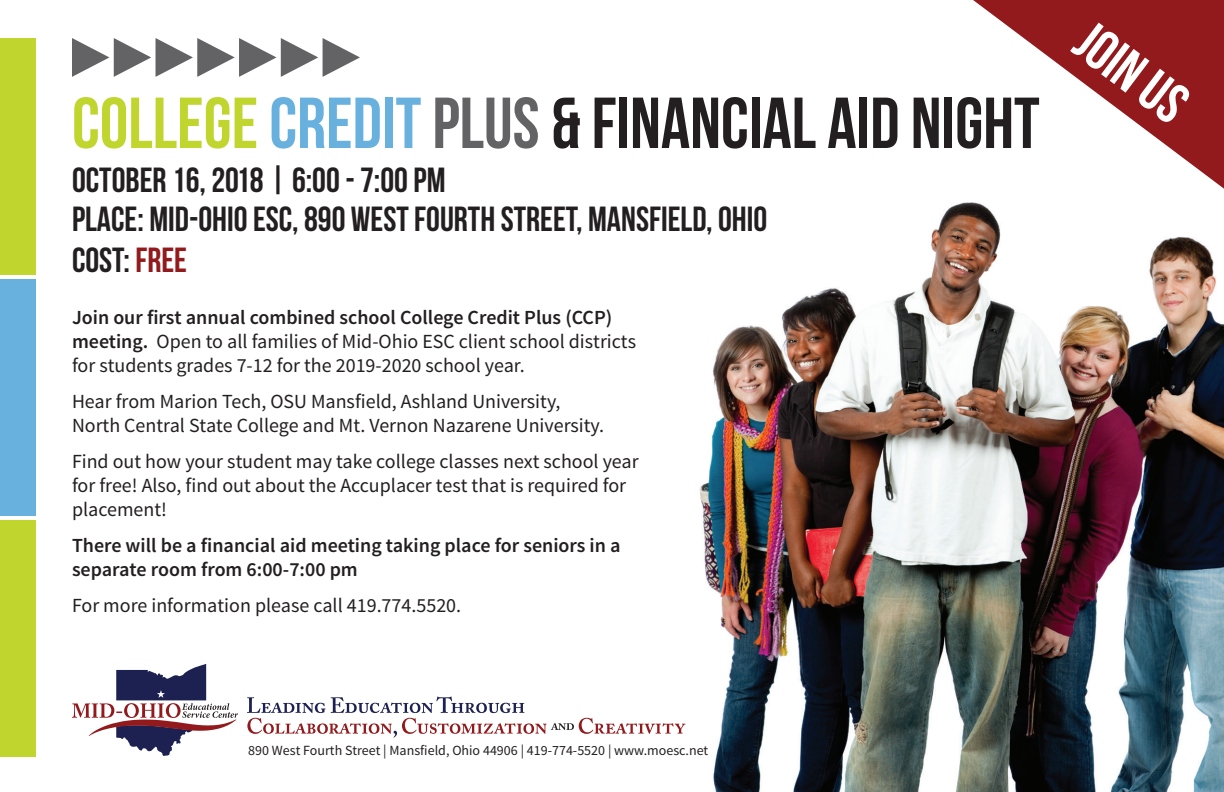
<style>
.page{position:relative;width:1224px;height:792px;background:#fff}
.page>*{position:absolute;margin:0;border:0;box-sizing:border-box;transform-origin:0 0}
.t1{font:700 72px "Bebas Neue";color:#231f20}
.t2{font:700 56.8px "Bebas Neue";color:#fff}
.t3{font:700 34.8px/41.6px "Bebas Neue";color:#231f20}
.t4{font:20px/24px "Source Sans Pro";color:#231f20}
.t5{font:600 20px/24px "Source Sans Pro";color:#231f20}
.t6{font:14px "Source Sans Pro";color:#231f20}
.s1{color:#c1d52f}
.s2{color:#68b1df}
.s3{color:#636366}
.s4{color:#921a1d}
.s5{font-weight:600}
</style>
<div class="page">
<svg style="left:973px;top:0;width:251px;height:185px;fill:#921a1d"></svg>
<svg style="left:72px;top:664px;width:166px;height:92px"></svg>
<svg style="left:247px;top:696px;width:405px;height:42px"></svg>
<img style="left:652px;top:185px;width:572px;height:607px">
<svg style="left:72px;top:38px;width:288px;height:39px"></svg>
<div style="left:0;top:38px;width:36px;height:237px;background:#c1d52f"></div>
<div style="left:0;top:279px;width:36px;height:237px;background:#68b1df"></div>
<div style="left:0;top:520px;width:36px;height:237px;background:#c1d52f"></div>
<h1 class="t1" style="left:72px;top:84px;width:969px"><span class="s1">COLLEGE</span><span class="s2">CREDIT</span> <span class="s3">PLUS</span> &amp; FINANCIAL AID NIGHT</h1>
<h3 class="t3" style="left:72px;top:159px;width:375px">OCTOBER 16, 2018 | 6:00 - 7:00 PM</h3>
<h3 class="t3" style="left:72px;top:197px;width:697px">PLACE: MID-OHIO ESC, 890 WEST FOURTH STREET, MANSFIELD, OHIO<br>COST: <span class="s4">FREE</span></h3>
<p class="t4" style="left:72px;top:306px;width:566px"><span class="s5">Join our first annual combined school College Credit Plus (CCP) meeting.</span> Open to all families of Mid-Ohio ESC client school districts for students grades 7-12 for the 2019-2020 school year.</p>
<p class="t4" style="left:72px;top:390px;width:534px">Hear from Marion Tech, OSU Mansfield, Ashland University,<br>North Central State College and Mt. Vernon Nazarene University.</p>
<p class="t4" style="left:72px;top:450px;width:568px">Find out how your student may take college classes next school year for free! Also, find out about the Accuplacer test that is required for placement!</p>
<p class="t5" style="left:72px;top:534px;width:550px">There will be a financial aid meeting taking place for seniors in a separate room from 6:00-7:00 pm</p>
<p class="t4" style="left:72px;top:594px;width:391px">For more information please call 419.774.5520.</p>
<h2 class="t2" style="left:1100px;top:10px;width:126px;rotate:37deg">JOIN US</h2>
<p class="t6" style="left:248px;top:741px;width:462px">890 West Fourth Street | Mansfield, Ohio 44906 | 419-774-5520 | www.moesc.net</p>
</div>
